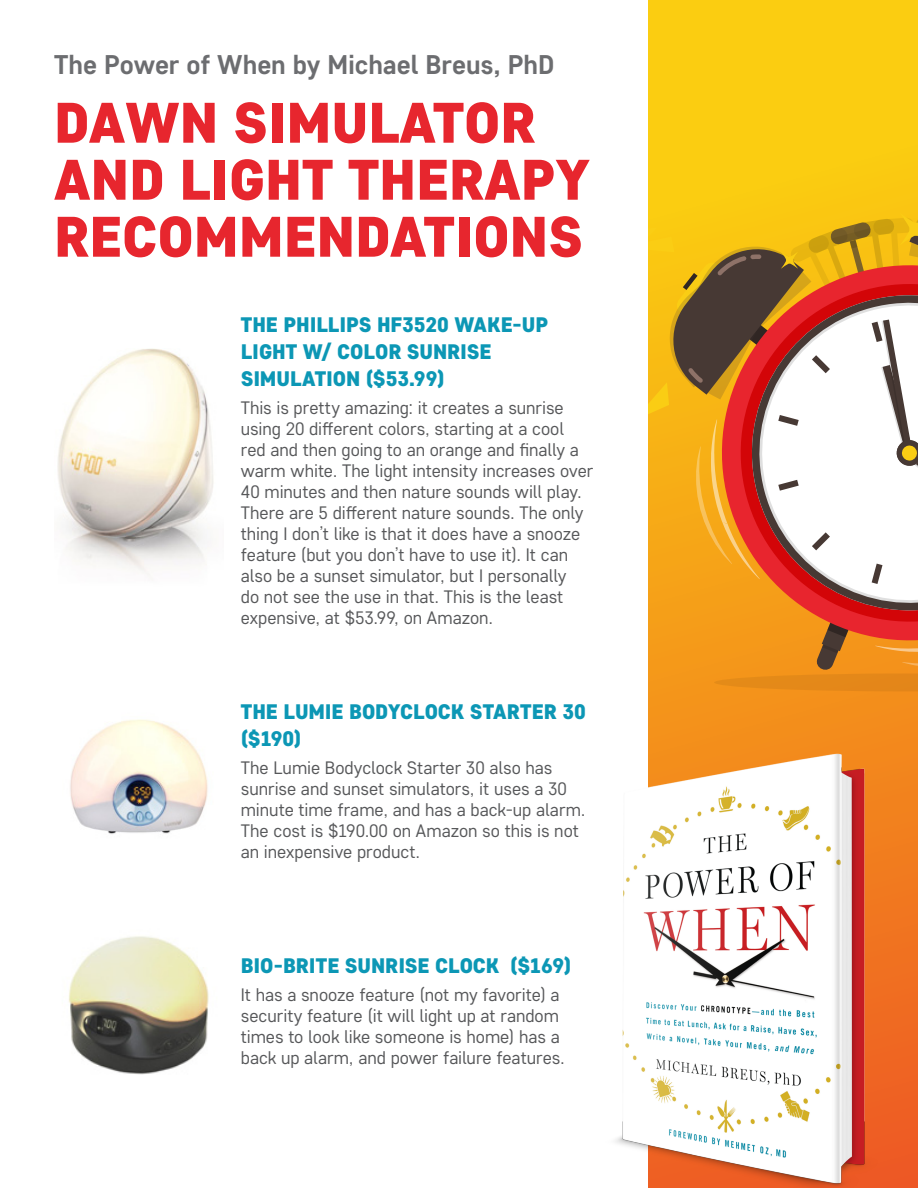
<style>
.page{position:relative;width:918px;height:1188px;background:#fff}
.page>*{position:absolute;margin:0;border:0;box-sizing:border-box;transform-origin:0 0}
.Page_Title_Big{font:57px/57px "Core Sans D75 Black W01";color:#e7262e}
.Book_Title{font:700 27px "Core Sans D55";letter-spacing:-.005em;color:#6c6d70}
.Subtitle_small{font:21px/27px "Core Sans D75 Black W01";letter-spacing:-.005em;color:#0c97b5}
.Small_Body{font:18px/21px "Core Sans D35";color:#57585a}
</style>
<div class="page">
<svg style="left:648px;top:0;width:270px;height:1188px;background:#f8b614"></svg>
<svg style="left:648px;top:185px;width:270px;height:506px"></svg>
<img style="left:615px;top:724px;width:279px;height:464px">
<img style="left:57px;top:349px;width:157px;height:226px">
<img style="left:70px;top:719px;width:138px;height:115px">
<img style="left:68px;top:936px;width:141px;height:139px">
<p class="Book_Title" style="left:54px;top:47px;width:502px">The Power of When by Michael Breus, PhD</p>
<p class="Page_Title_Big" style="left:54px;top:94px;width:538px">DAWN SIMULATOR<br>AND LIGHT THERAPY<br>RECOMMENDATIONS</p>
<p class="Subtitle_small" style="left:241px;top:311px;width:309px">THE PHILLIPS HF3520 WAKE-UP<br>LIGHT W/ COLOR SUNRISE<br>SIMULATION ($53.99)</p>
<p class="Small_Body" style="left:241px;top:396px;width:354px">This is pretty amazing: it creates a sunrise using 20 different colors, starting at a cool red and then going to an orange and finally a warm white. The light intensity increases over 40 minutes and then nature sounds will play.<br>There are 5 different nature sounds. The only thing I don’t like is that it does have a snooze feature (but you don’t have to use it). It can also be a sunset simulator, but I personally<br>do not see the use in that. This is the least expensive, at $53.99, on Amazon.</p>
<p class="Subtitle_small" style="left:241px;top:698px;width:347px">THE LUMIE BODYCLOCK STARTER 30 ($190)</p>
<p class="Small_Body" style="left:241px;top:756px;width:346px">The Lumie Bodyclock Starter 30 also has sunrise and sunset simulators, it uses a 30 minute time frame, and has a back-up alarm.<br>The cost is $190.00 on Amazon so this is not an inexpensive product.</p>
<p class="Subtitle_small" style="left:241px;top:952px;width:332px">BIO-BRITE SUNRISE CLOCK ($169)</p>
<p class="Small_Body" style="left:241px;top:984px;width:326px">It has a snooze feature (not my favorite) a security feature (it will light up at random times to look like someone is home) has a back up alarm, and power failure features.</p>
</div>
